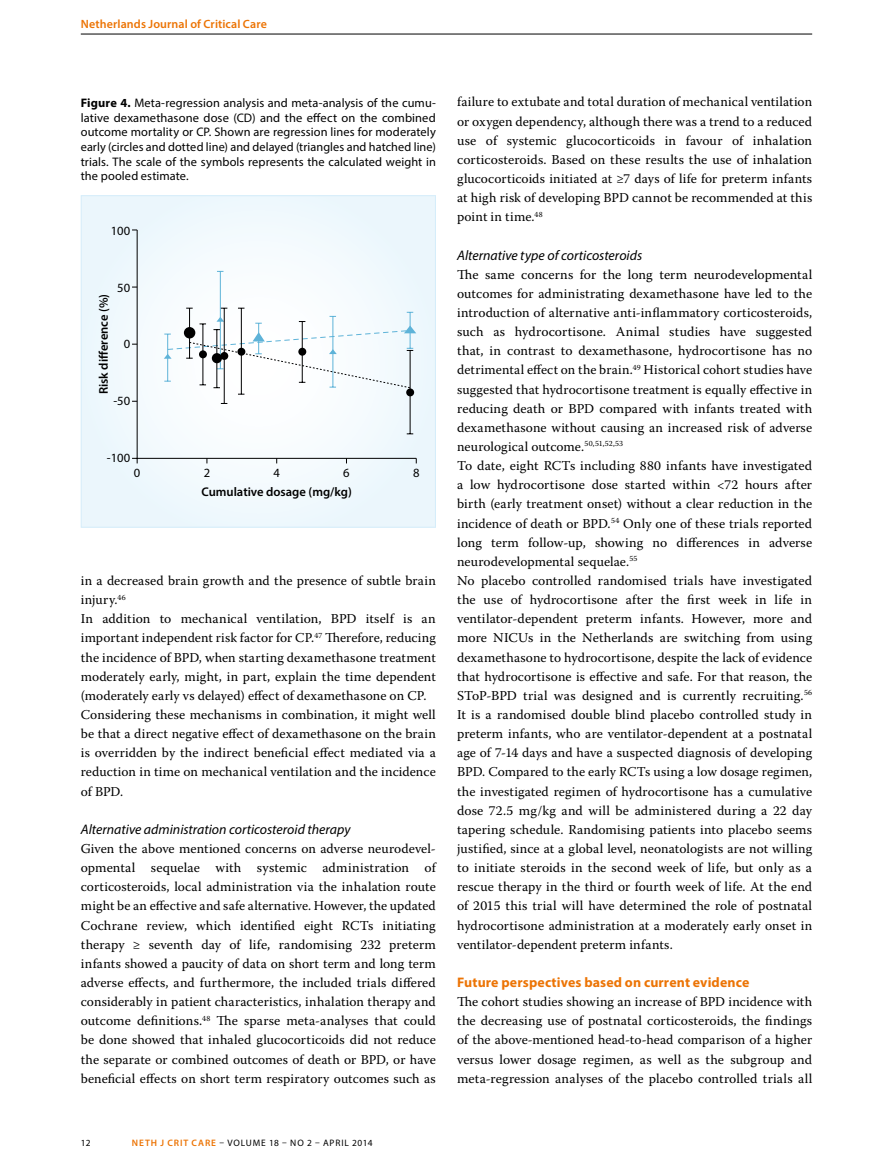
<style>
.page{position:relative;width:893px;height:1170px;background:#fff}
.page>*{position:absolute;margin:0;border:0;box-sizing:border-box;transform-origin:0 0}
.t1{font:italic 13.8px "Myriad Pro";color:#000}
.t2{font:700 13.8px "Myriad Pro";letter-spacing:.01em;color:#ec7405}
.t3{font:13.5px/19.2px "Warnock Pro";letter-spacing:.01em;color:#000;text-align:justify}
.t4{font:600 12.6px "Myriad Pro";color:#000}
.t5{font:12.6px "Myriad Pro";color:#000}
.t6{font:12.3px/14.7px "Myriad Pro";letter-spacing:.01em;color:#000;text-align:justify}
.t7{font:600 12px "Myriad Pro";letter-spacing:.01em;color:#ec7405}
.t8{font:9.3px "Myriad Pro";letter-spacing:.085em;color:#000}
.s1{font-weight:700}
.s2{font-weight:600;color:#ec7405}
</style>
<div class="page">
<hr style="left:81px;top:34px;width:731px;height:1px;background:#000">
<div style="left:81px;top:196px;width:354px;height:331px;background:#f0f9fd"></div>
<hr style="left:137px;top:230px;width:1px;height:228px;background:#000">
<hr style="left:137px;top:458px;width:279px;height:1px;background:#000">
<svg style="left:132px;top:458px;width:6px;height:5px"></svg>
<hr style="left:220px;top:271px;width:1px;height:98px;background:#5eb3d8">
<hr style="left:410px;top:350px;width:1px;height:84px;background:#000">
<hr style="left:224px;top:308px;width:1px;height:95px;background:#000">
<svg style="left:164px;top:308px;width:252px;height:87px"></svg>
<div style="left:81px;top:195px;width:355px;height:332px;border:1px solid #d5edfa"></div>
<p class="t7" style="left:81px;top:16px;width:188px">Netherlands Journal of Critical Care</p>
<p class="t6" style="left:81px;top:95px;width:357px"><span class="s1">Figure 4.</span> Meta-regression analysis and meta-analysis of the cumu&shy;lative dexamethasone dose (CD) and the effect on the combined outcome mortality or CP. Shown are regression lines for moderately early (circles and dotted line) and delayed (triangles and hatched line) trials. The scale of the symbols represents the calculated weight in the pooled estimate.</p>
<p class="t5" style="left:111px;top:223px;width:21px">100</p>
<p class="t4" style="left:95px;top:394px;width:102px;rotate:-90deg">Risk di erence (%)</p>
<p class="t5" style="left:117px;top:279px;width:14px">50</p>
<p class="t5" style="left:124px;top:336px;width:8px">0</p>
<p class="t5" style="left:113px;top:393px;width:18px">-50</p>
<p class="t5" style="left:107px;top:450px;width:25px">-100</p>
<p class="t5" style="left:134px;top:465px;width:8px">0</p>
<p class="t5" style="left:204px;top:465px;width:8px">2</p>
<p class="t5" style="left:273px;top:465px;width:8px">4</p>
<p class="t5" style="left:343px;top:465px;width:8px">6</p>
<p class="t5" style="left:413px;top:465px;width:8px">8</p>
<p class="t4" style="left:201px;top:483px;width:152px">Cumulative dosage (mg/kg)</p>
<p class="t3" style="left:81px;top:570px;width:357px;text-align:left">in a decreased brain growth and the presence of subtle brain injury.<sup>46<br></sup>In addition to mechanical ventilation, BPD itself is an important independent risk factor for CP.<sup>47</sup> Therefore, reducing the incidence of BPD, when starting dexamethasone treatment moderately early, might, in part, explain the time dependent (moderately early vs delayed) effect of dexamethasone on CP.<br>Considering these mechanisms in combination, it might well be that a direct negative effect of dexamethasone on the brain is overridden by the indirect beneficial effect mediated via a reduction in time on mechanical ventilation and the incidence of BPD.</p>
<p class="t1" style="left:81px;top:820px;width:271px">Alternative administration corticosteroid therapy</p>
<p class="t3" style="left:81px;top:838px;width:357px">Given the above mentioned concerns on adverse neurodevel&shy;opmental sequelae with systemic administration of corticosteroids, local administration via the inhalation route might be an effective and safe alternative. However, the updated Cochrane review, which identified eight RCTs initiating therapy ≥ seventh day of life, randomising 232 preterm infants showed a paucity of data on short term and long term adverse effects, and furthermore, the included trials differed considerably in patient characteristics, inhalation therapy and outcome definitions.<sup>48</sup> The sparse meta-analyses that could be done showed that inhaled glucocorticoids did not reduce the separate or combined outcomes of death or BPD, or have beneficial effects on short term respiratory outcomes such as</p>
<p class="t3" style="left:457px;top:92px;width:357px">failure to extubate and total duration of mechanical ventilation or oxygen dependency, although there was a trend to a reduced use of systemic glucocorticoids in favour of inhalation corticosteroids. Based on these results the use of inhalation glucocorticoids initiated at ≥7 days of life for preterm infants at high risk of developing BPD cannot be recommended at this point in time.<sup>48</sup></p>
<p class="t1" style="left:457px;top:246px;width:187px">Alternative type of corticosteroids</p>
<p class="t3" style="left:457px;top:264px;width:357px;text-align:left">The same concerns for the long term neurodevelopmental outcomes for administrating dexamethasone have led to the introduction of alternative anti-inflammatory corticosteroids, such as hydrocortisone. Animal studies have suggested that, in contrast to dexamethasone, hydrocortisone has no detrimental effect on the brain.<sup>49</sup> Historical cohort studies have suggested that hydrocortisone treatment is equally effective in reducing death or BPD compared with infants treated with dexamethasone without causing an increased risk of adverse neurological outcome.<sup>50,51,52,53<br></sup>To date, eight RCTs including 880 infants have investigated a low hydrocortisone dose started within &lt;72 hours after birth (early treatment onset) without a clear reduction in the incidence of death or BPD.<sup>54</sup> Only one of these trials reported long term follow-up, showing no differences in adverse neurodevelopmental sequelae.<sup>55<br></sup>No placebo controlled randomised trials have investigated the use of hydrocortisone after the first week in life in ventilator-dependent preterm infants. However, more and more NICUs in the Netherlands are switching from using dexamethasone to hydrocortisone, despite the lack of evidence that hydrocortisone is effective and safe. For that reason, the SToP-BPD trial was designed and is currently recruiting.<sup>56<br></sup>It is a randomised double blind placebo controlled study in preterm infants, who are ventilator-dependent at a postnatal age of 7-14 days and have a suspected diagnosis of developing BPD. Compared to the early RCTs using a low dosage regimen, the investigated regimen of hydrocortisone has a cumulative dose 72.5 mg/kg and will be administered during a 22 day tapering schedule. Randomising patients into placebo seems justified, since at a global level, neonatologists are not willing to initiate steroids in the second week of life, but only as a rescue therapy in the third or fourth week of life. At the end of 2015 this trial will have determined the role of postnatal hydrocortisone administration at a moderately early onset in ventilator-dependent preterm infants.</p>
<p class="t2" style="left:457px;top:973px;width:294px">Future perspectives based on current evidence</p>
<p class="t3" style="left:457px;top:991px;width:357px">The cohort studies showing an increase of BPD incidence with the decreasing use of postnatal corticosteroids, the findings of the above-mentioned head-to-head comparison of a higher versus lower dosage regimen, as well as the subgroup and meta-regression analyses of the placebo controlled trials all</p>
<p class="t8" style="left:81px;top:1136px;width:11px">12</p>
<p class="t8" style="left:132px;top:1136px;width:242px"><span class="s2">Neth j crit care</span> – volume 18 – no 2 – april 2014</p>
</div>
